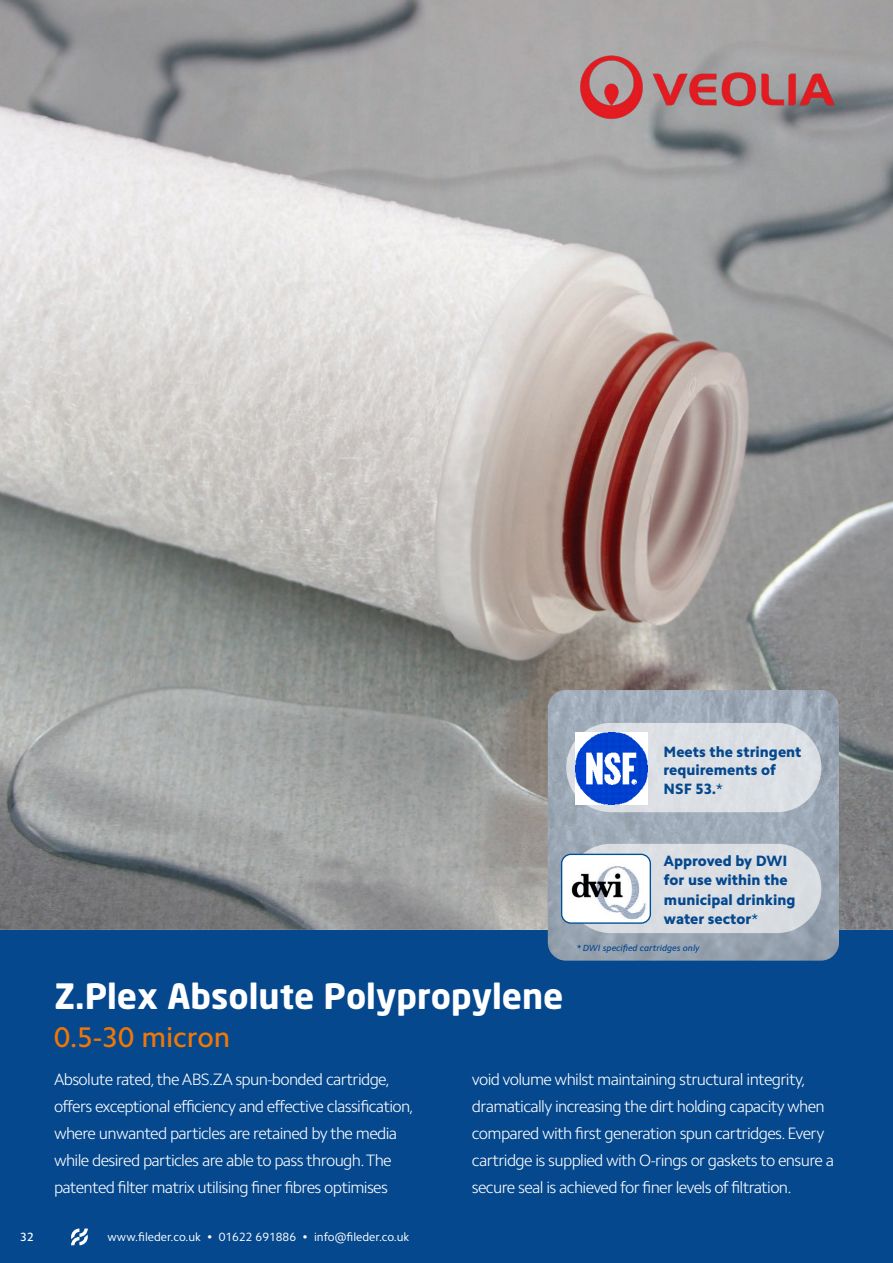
<style>
.page{position:relative;width:893px;height:1263px;background:#05488e}
.page>*{position:absolute;margin:0;border:0;box-sizing:border-box;transform-origin:0 0}
.t1{font:700 34.5px "Neo Sans";color:#fff}
.t2{font:500 28.5px "Camphor Std";color:#ef7706}
.t3{font:300 16.5px/27px "Camphor Std";letter-spacing:-.04em;color:#fff}
.t4{font:800 15px/19.5px "Camphor Std";color:#05488e}
.t5{font:12px "Camphor Std";color:#fff}
.t6{font:500 12px "Camphor Std";color:#fff}
.t7{font:italic 500 9px "Camphor Std";color:#05488e}
.s1{font-weight:400}
</style>
<div class="page">
<img style="left:0;top:0;width:893px;height:930px">
<svg style="left:71px;top:1228px;width:17px;height:17px"></svg>
<img style="left:575px;top:54px;width:264px;height:66px">
<svg style="left:548px;top:690px;width:291px;height:270px;background:#9ba7b4"></svg>
<div style="left:566px;top:723px;width:255px;height:89px;background:#dbe0e5;border-radius:45px"></div>
<img style="left:575px;top:733px;width:72px;height:71px">
<div style="left:566px;top:844px;width:255px;height:89px;background:#dadee3;border-radius:45px"></div>
<div style="left:562px;top:854px;width:88px;height:69px;background:#fff;border-radius:9px"></div>
<img style="left:564px;top:866px;width:85px;height:57px">
<div style="left:561px;top:854px;width:90px;height:70px;border:1px solid #014e99;border-radius:9px"></div>
<p class="t4" style="left:664px;top:742px;width:139px;line-height:18px">Meets the stringent requirements of</p>
<p class="t4" style="left:664px;top:779px;width:61px">NSF 53.<span class="s1">*</span></p>
<p class="t4" style="left:664px;top:851px;width:133px">Approved by DWI for use within the municipal drinking water sector<span class="s1">*</span></p>
<p class="t7" style="left:577px;top:942px;width:124px">* DWI specified cartridges only</p>
<p class="t1" style="left:54px;top:981px;width:511px">Z.Plex Absolute Polypropylene</p>
<p class="t2" style="left:54px;top:1021px;width:178px">0.5-30 micron</p>
<p class="t3" style="left:54px;top:1066px;width:361px">Absolute rated, the ABS.ZA spun-bonded cartridge, offers exceptional efficiency and effective classification, where unwanted particles are retained by the media while desired particles are able to pass through. The patented filter matrix utilising finer fibres optimises</p>
<p class="t3" style="left:472px;top:1066px;width:364px">void volume whilst maintaining structural integrity, dramatically increasing the dirt holding capacity when compared with first generation spun cartridges. Every cartridge is supplied with O-rings or gaskets to ensure a secure seal is achieved for finer levels of filtration.</p>
<p class="t6" style="left:20px;top:1230px;width:15px">32</p>
<p class="t5" style="left:107px;top:1230px;width:303px">www.fileder.co.uk • 01622 691886 • info@fileder.co.uk</p>
</div>
